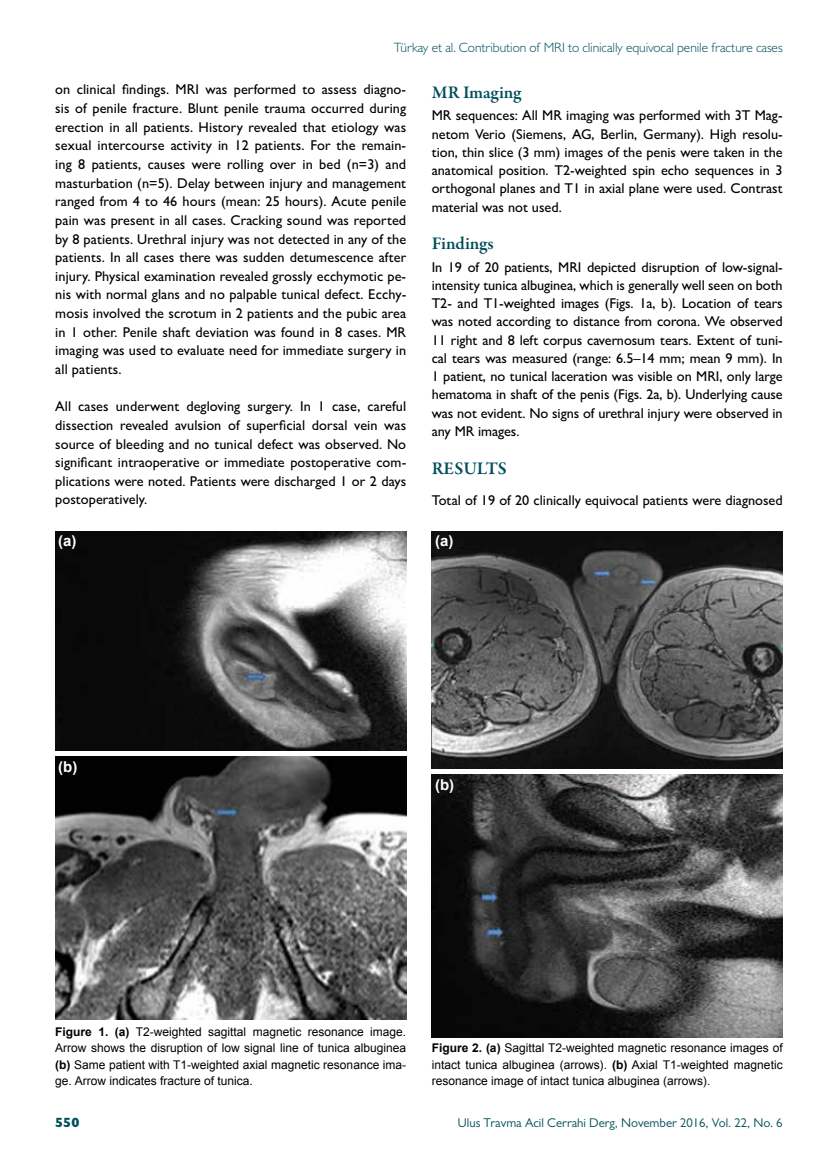
<style>
.page{position:relative;width:838px;height:1170px;background:#fff}
.page>*{position:absolute;margin:0;border:0;box-sizing:border-box;transform-origin:0 0}
.t1{font:600 18px "Garamond Premr Pro";letter-spacing:-.005em;color:#004f5a}
.t2{font:700 15px "Arial";color:#fff}
.t3{font:500 14.25px/18.6px "Gill Sans MT Pro";color:#000;text-align:justify}
.t4{font:300 13.5px "Gill Sans MT Pro";letter-spacing:-.005em;color:#004f5a}
.t5{font:800 13.5px "Gill Sans MT Pro";color:#004f5a}
.t6{font:12.75px "Gill Sans MT Pro";color:#004f5a}
.t7{font:12px/16.5px "Arial";color:#000;text-align:justify}
.s1{font-weight:700}
</style>
<div class="page">
<img style="left:55px;top:531px;width:351px;height:219px">
<img style="left:55px;top:756px;width:351px;height:263px">
<img style="left:432px;top:774px;width:350px;height:263px">
<img style="left:432px;top:531px;width:350px;height:237px">
<p class="t4" style="left:394px;top:39px;width:390px">Türkay et al. Contribution of MRI to clinically equivocal penile fracture cases</p>
<p class="t3" style="left:55px;top:80px;width:352px">on clinical findings. MRI was performed to assess diagno&shy;sis of penile fracture. Blunt penile trauma occurred during erection in all patients. History revealed that etiology was sexual intercourse activity in 12 patients. For the remain&shy;ing 8 patients, causes were rolling over in bed (n=3) and masturbation (n=5). Delay between injury and management ranged from 4 to 46 hours (mean: 25 hours). Acute penile pain was present in all cases. Cracking sound was reported by 8 patients. Urethral injury was not detected in any of the patients. In all cases there was sudden detumescence after injury. Physical examination revealed grossly ecchymotic pe&shy;nis with normal glans and no palpable tunical defect. Ecchy&shy;mosis involved the scrotum in 2 patients and the pubic area in 1 other. Penile shaft deviation was found in 8 cases. MR imaging was used to evaluate need for immediate surgery in all patients.</p>
<p class="t3" style="left:55px;top:397px;width:352px">All cases underwent degloving surgery. In 1 case, careful dissection revealed avulsion of superficial dorsal vein was source of bleeding and no tunical defect was observed. No significant intraoperative or immediate postoperative com&shy;plications were noted. Patients were discharged 1 or 2 days postoperatively.</p>
<p class="t1" style="left:432px;top:81px;width:91px">MR Imaging</p>
<p class="t3" style="left:432px;top:106px;width:352px">MR sequences: All MR imaging was performed with 3T Mag&shy;netom Verio (Siemens, AG, Berlin, Germany). High resolu&shy;tion, thin slice (3 mm) images of the penis were taken in the anatomical position. T2-weighted spin echo sequences in 3 orthogonal planes and T1 in axial plane were used. Contrast material was not used.</p>
<p class="t1" style="left:432px;top:233px;width:64px">Findings</p>
<p class="t3" style="left:432px;top:257px;width:352px">In 19 of 20 patients, MRI depicted disruption of low-signal&shy;intensity tunica albuginea, which is generally well seen on both T2- and T1-weighted images (Figs. 1a, b). Location of tears was noted according to distance from corona. We observed 11 right and 8 left corpus cavernosum tears. Extent of tuni&shy;cal tears was measured (range: 6.5–14 mm; mean 9 mm). In 1 patient, no tunical laceration was visible on MRI, only large hematoma in shaft of the penis (Figs. 2a, b). Underlying cause was not evident. No signs of urethral injury were observed in any MR images.</p>
<p class="t1" style="left:432px;top:457px;width:77px">RESULTS</p>
<p class="t3" style="left:432px;top:490px;width:352px">Total of 19 of 20 clinically equivocal patients were diagnosed</p>
<p class="t2" style="left:58px;top:532px;width:20px">(a)</p>
<p class="t2" style="left:58px;top:758px;width:21px">(b)</p>
<p class="t2" style="left:435px;top:532px;width:20px">(a)</p>
<p class="t2" style="left:435px;top:776px;width:21px">(b)</p>
<p class="t7" style="left:55px;top:1023px;width:352px"><span class="s1">Figure 1. (a)</span> T2-weighted sagittal magnetic resonance image.<br>Arrow shows the disruption of low signal line of tunica albuginea <span class="s1">(b)</span> Same patient with T1-weighted axial magnetic resonance ima&shy;ge. Arrow indicates fracture of tunica.</p>
<p class="t7" style="left:432px;top:1039px;width:352px"><span class="s1">Figure 2. (a)</span> Sagittal T2-weighted magnetic resonance images of intact tunica albuginea (arrows). <span class="s1">(b)</span> Axial T1-weighted magnetic resonance image of intact tunica albuginea (arrows).</p>
<p class="t5" style="left:55px;top:1114px;width:26px">550</p>
<p class="t6" style="left:458px;top:1115px;width:326px">Ulus Travma Acil Cerrahi Derg, November 2016, Vol. 22, No. 6</p>
</div>
